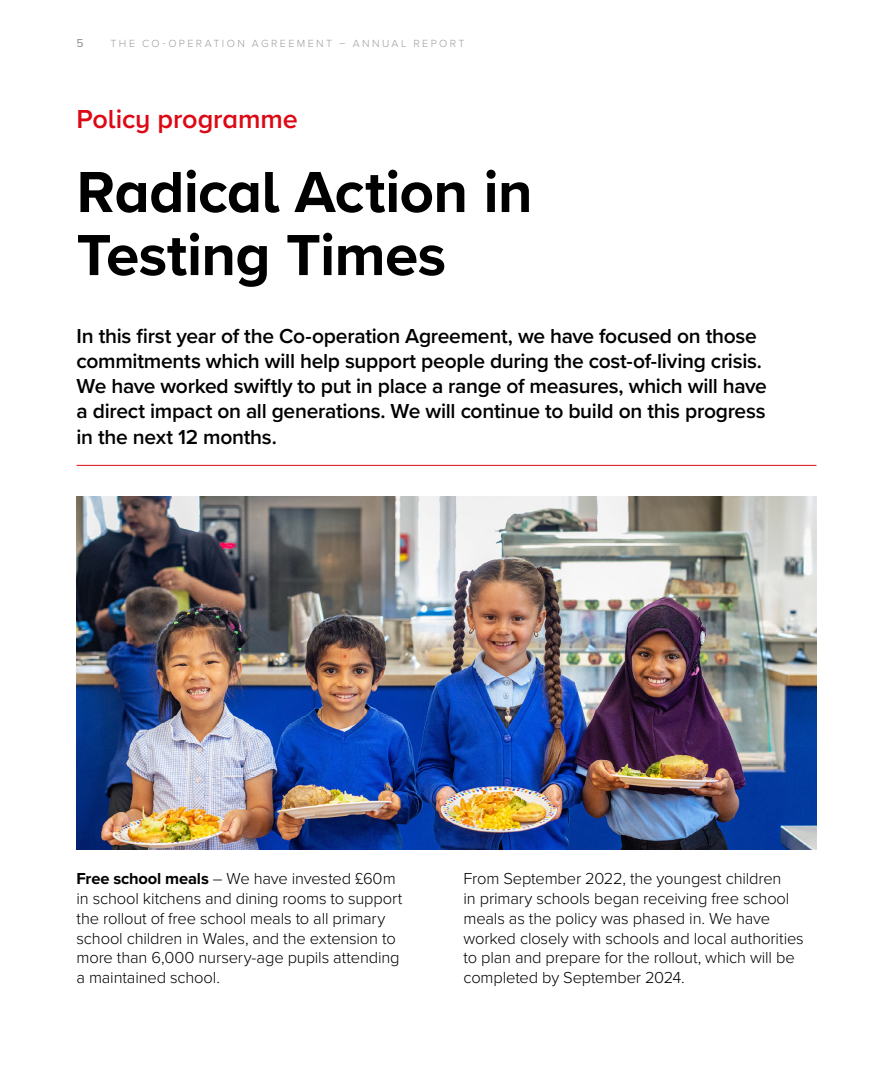
<style>
.page{position:relative;width:893px;height:1085px;background:#fff}
.page>*{position:absolute;margin:0;border:0;box-sizing:border-box;transform-origin:0 0}
.Bold_Page_Header{font:700 60px/63px "Proxima Nova";letter-spacing:-.01em;color:#000}
.Red_Sub{font:600 27px "Proxima Nova";letter-spacing:-.005em;color:#dc0814}
.First_para{font:600 21px/25.2px "Proxima Nova";letter-spacing:-.015em;color:#000}
.Body_Text{font:300 16.5px/19.8px "Proxima Nova";letter-spacing:-.01em;color:#000}
.t1{font:500 12px "Proxima Nova";color:#9d9d9c}
.t2{font:300 10.8px "Proxima Nova";letter-spacing:.225em;color:#9d9d9c}
.s1{font-weight:700}
</style>
<div class="page">
<hr style="left:77px;top:465px;width:739px;height:1px;background:#dc0814">
<img style="left:77px;top:496px;width:739px;height:353px">
<p class="t1" style="left:77px;top:34px;width:9px">5</p>
<p class="t2" style="left:111px;top:35px;width:356px">THE CO-OPERATION AGREEMENT – ANNUAL REPORT</p>
<h2 class="Red_Sub" style="left:77px;top:98px;width:223px">Policy programme</h2>
<h1 class="Bold_Page_Header" style="left:77px;top:159px;width:458px">Radical Action in<br>Testing Times</h1>
<p class="First_para" style="left:77px;top:322px;width:692px">In this first year of the Co-operation Agreement, we have focused on those commitments which will help support people during the cost-of-living crisis.<br>We have worked swiftly to put in place a range of measures, which will have a direct impact on all generations. We will continue to build on this progress in the next 12 months.</p>
<p class="Body_Text" style="left:77px;top:867px;width:327px"><span class="s1">Free school meals</span> – We have invested £60m in school kitchens and dining rooms to support the rollout of free school meals to all primary school children in Wales, and the extension to more than 6,000 nursery-age pupils attending a maintained school.</p>
<p class="Body_Text" style="left:463px;top:867px;width:342px">From September 2022, the youngest children<br>in primary schools began receiving free school meals as the policy was phased in. We have worked closely with schools and local authorities to plan and prepare for the rollout, which will be completed by September 2024.</p>
</div>
